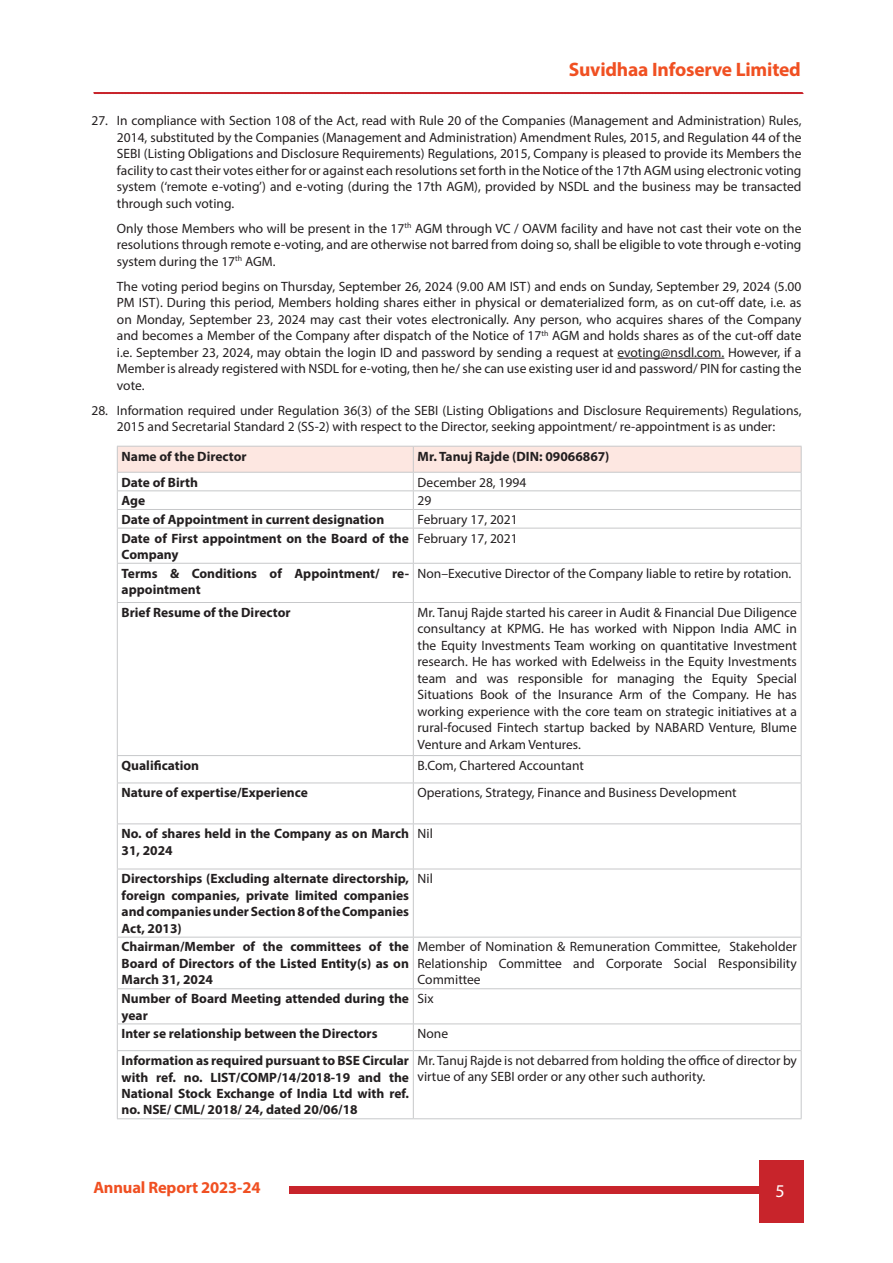
<style>
.page{position:relative;width:893px;height:1263px;background:#fff}
.page>*{position:absolute;margin:0;border:0;box-sizing:border-box;transform-origin:0 0}
.t1{font:700 19.5px "Myriad Pro";letter-spacing:-.01em;color:#f05022}
.t2{font:18px "Myriad Pro";color:#fff}
.t3{font:700 16.5px "Myriad Pro";letter-spacing:-.01em;color:#f05022}
.t4{font:13.5px/16.5px "Myriad Pro";color:#231f20;text-align:justify}
.t5{font:700 13.5px/16.5px "Myriad Pro";color:#231f20}
</style>
<div class="page">
<div style="left:760px;top:1160px;width:44px;height:62px;background:#c8242b"></div>
<div style="left:289px;top:1187px;width:471px;height:7px;background:#c8242b"></div>
<svg style="left:93px;top:92px;width:711px;height:2px"></svg>
<hr style="left:617px;top:358px;width:107px;height:1px;background:#231f20">
<hr style="left:117px;top:528px;width:296px;height:1px;background:#c7c8ca">
<hr style="left:413px;top:528px;width:388px;height:1px;background:#c7c8ca">
<hr style="left:413px;top:528px;width:1px;height:35px;background:#c7c8ca">
<hr style="left:801px;top:528px;width:1px;height:35px;background:#c7c8ca">
<hr style="left:117px;top:563px;width:296px;height:1px;background:#c7c8ca">
<hr style="left:413px;top:563px;width:388px;height:1px;background:#c7c8ca">
<hr style="left:413px;top:564px;width:1px;height:38px;background:#c7c8ca">
<hr style="left:801px;top:564px;width:1px;height:38px;background:#c7c8ca">
<hr style="left:117px;top:602px;width:296px;height:1px;background:#c7c8ca">
<hr style="left:413px;top:602px;width:388px;height:1px;background:#c7c8ca">
<hr style="left:413px;top:603px;width:1px;height:152px;background:#c7c8ca">
<hr style="left:801px;top:603px;width:1px;height:152px;background:#c7c8ca">
<hr style="left:117px;top:755px;width:296px;height:1px;background:#c7c8ca">
<hr style="left:413px;top:755px;width:388px;height:1px;background:#c7c8ca">
<svg style="left:413px;top:756px;width:1px;height:26px"></svg>
<svg style="left:801px;top:756px;width:1px;height:26px"></svg>
<hr style="left:117px;top:782px;width:296px;height:1px;background:#c7c8ca">
<hr style="left:413px;top:782px;width:388px;height:1px;background:#c7c8ca">
<hr style="left:413px;top:783px;width:1px;height:40px;background:#c7c8ca">
<hr style="left:801px;top:783px;width:1px;height:40px;background:#c7c8ca">
<hr style="left:117px;top:823px;width:296px;height:1px;background:#c7c8ca">
<hr style="left:413px;top:823px;width:388px;height:1px;background:#c7c8ca">
<hr style="left:413px;top:824px;width:1px;height:45px;background:#c7c8ca">
<hr style="left:801px;top:824px;width:1px;height:45px;background:#c7c8ca">
<hr style="left:117px;top:869px;width:296px;height:1px;background:#c7c8ca">
<hr style="left:413px;top:869px;width:388px;height:1px;background:#c7c8ca">
<hr style="left:413px;top:869px;width:1px;height:68px;background:#c7c8ca">
<hr style="left:801px;top:869px;width:1px;height:68px;background:#c7c8ca">
<hr style="left:117px;top:937px;width:296px;height:1px;background:#c7c8ca">
<hr style="left:413px;top:937px;width:388px;height:1px;background:#c7c8ca">
<hr style="left:413px;top:937px;width:1px;height:51px;background:#c7c8ca">
<hr style="left:801px;top:937px;width:1px;height:51px;background:#c7c8ca">
<hr style="left:117px;top:988px;width:296px;height:1px;background:#c7c8ca">
<hr style="left:413px;top:988px;width:388px;height:1px;background:#c7c8ca">
<hr style="left:413px;top:989px;width:1px;height:34px;background:#c7c8ca">
<hr style="left:801px;top:989px;width:1px;height:34px;background:#c7c8ca">
<hr style="left:117px;top:1023px;width:296px;height:1px;background:#c7c8ca">
<hr style="left:413px;top:1023px;width:388px;height:1px;background:#c7c8ca">
<svg style="left:413px;top:1024px;width:1px;height:26px"></svg>
<svg style="left:801px;top:1024px;width:1px;height:26px"></svg>
<hr style="left:117px;top:1050px;width:296px;height:1px;background:#c7c8ca">
<hr style="left:413px;top:1050px;width:388px;height:1px;background:#c7c8ca">
<hr style="left:413px;top:1051px;width:1px;height:67px;background:#c7c8ca">
<hr style="left:801px;top:1051px;width:1px;height:67px;background:#c7c8ca">
<hr style="left:117px;top:1118px;width:296px;height:1px;background:#c7c8ca">
<hr style="left:413px;top:1118px;width:388px;height:1px;background:#c7c8ca">
<svg style="left:117px;top:446px;width:685px;height:82px"></svg>
<hr style="left:117px;top:528px;width:1px;height:35px;background:#c7c8ca">
<hr style="left:117px;top:564px;width:1px;height:38px;background:#c7c8ca">
<hr style="left:117px;top:603px;width:1px;height:152px;background:#c7c8ca">
<svg style="left:117px;top:756px;width:1px;height:26px"></svg>
<hr style="left:117px;top:783px;width:1px;height:40px;background:#c7c8ca">
<hr style="left:117px;top:824px;width:1px;height:45px;background:#c7c8ca">
<hr style="left:117px;top:869px;width:1px;height:68px;background:#c7c8ca">
<hr style="left:117px;top:937px;width:1px;height:51px;background:#c7c8ca">
<hr style="left:117px;top:989px;width:1px;height:34px;background:#c7c8ca">
<svg style="left:117px;top:1024px;width:1px;height:26px"></svg>
<hr style="left:117px;top:1051px;width:1px;height:67px;background:#c7c8ca">
<h1 class="t1" style="left:569px;top:57px;width:234px">Suvidhaa Infoserve Limited</h1>
<p class="t4" style="left:117px;top:112px;width:686px;text-indent:-26px">27. In compliance with Section 108 of the Act, read with Rule 20 of the Companies (Management and Administration) Rules, 2014, substituted by the Companies (Management and Administration) Amendment Rules, 2015, and Regulation 44 of the SEBI (Listing Obligations and Disclosure Requirements) Regulations, 2015, Company is pleased to provide its Members the facility to cast their votes either for or against each resolutions set forth in the Notice of the 17th AGM using electronic voting system (‘remote e-voting’) and e-voting (during the 17th AGM), provided by NSDL and the business may be transacted through such voting.</p>
<p class="t4" style="left:117px;top:220px;width:686px">Only those Members who will be present in the 17<sup>th</sup> AGM through VC / OAVM facility and have not cast their vote on the resolutions through remote e-voting, and are otherwise not barred from doing so, shall be eligible to vote through e-voting system during the 17<sup>th</sup> AGM.</p>
<p class="t4" style="left:117px;top:278px;width:686px">The voting period begins on Thursday, September 26, 2024 (9.00 AM IST) and ends on Sunday, September 29, 2024 (5.00<br>PM IST). During this period, Members holding shares either in physical or dematerialized form, as on cut-off date, i.e. as on Monday, September 23, 2024 may cast their votes electronically. Any person, who acquires shares of the Company and becomes a Member of the Company after dispatch of the Notice of 17<sup>th</sup> AGM and holds shares as of the cut-off date i.e. September 23, 2024, may obtain the login ID and password by sending a request at evoting@nsdl.com. However, if a Member is already registered with NSDL for e-voting, then he/ she can use existing user id and password/ PIN for casting the vote.</p>
<p class="t4" style="left:91px;top:402px;width:712px;text-align:center">28. Information required under Regulation 36(3) of the SEBI (Listing Obligations and Disclosure Requirements) Regulations,<br>2015 and Secretarial Standard 2 (SS-2) with respect to the Director, seeking appointment/ re-appointment is as under:</p>
<p class="t5" style="left:122px;top:447px;width:127px">Name of the Director</p>
<p class="t5" style="left:418px;top:447px;width:193px">Mr. Tanuj Rajde (DIN: 09066867)</p>
<p class="t5" style="left:122px;top:473px;width:78px">Date of Birth</p>
<p class="t4" style="left:418px;top:474px;width:110px">December 28, 1994</p>
<p class="t5" style="left:122px;top:492px;width:25px">Age</p>
<p class="t4" style="left:418px;top:492px;width:15px">29</p>
<p class="t5" style="left:122px;top:511px;width:264px">Date of Appointment in current designation</p>
<p class="t4" style="left:418px;top:511px;width:102px">February 17, 2021</p>
<p class="t5" style="left:122px;top:529px;width:289px">Date of First appointment on the Board of the<br>Company</p>
<p class="t4" style="left:418px;top:529px;width:102px">February 17, 2021</p>
<p class="t5" style="left:122px;top:564px;width:289px">Terms &amp; Conditions of Appointment/ re&shy;appointment</p>
<p class="t4" style="left:418px;top:565px;width:375px">Non–Executive Director of the Company liable to retire by rotation.</p>
<p class="t5" style="left:122px;top:604px;width:171px">Brief Resume of the Director</p>
<p class="t4" style="left:418px;top:604px;width:381px">Mr. Tanuj Rajde started his career in Audit &amp; Financial Due Diligence consultancy at KPMG. He has worked with Nippon India AMC in the Equity Investments Team working on quantitative Investment research. He has worked with Edelweiss in the Equity Investments team and was responsible for managing the Equity Special Situations Book of the Insurance Arm of the Company. He has working experience with the core team on strategic initiatives at a rural-focused Fintech startup backed by NABARD Venture, Blume Venture and Arkam Ventures.</p>
<p class="t5" style="left:122px;top:757px;width:79px">Qualification</p>
<p class="t4" style="left:418px;top:757px;width:168px">B.Com, Chartered Accountant</p>
<p class="t5" style="left:122px;top:784px;width:188px">Nature of expertise/Experience</p>
<p class="t4" style="left:418px;top:784px;width:321px">Operations, Strategy, Finance and Business Development</p>
<p class="t5" style="left:122px;top:825px;width:289px">No. of shares held in the Company as on March<br>31, 2024</p>
<p class="t4" style="left:418px;top:825px;width:17px">Nil</p>
<p class="t5" style="left:122px;top:870px;width:289px;text-align:justify">Directorships (Excluding alternate directorship, foreign companies, private limited companies and companies under Section 8 of the Companies Act, 2013)</p>
<p class="t4" style="left:418px;top:870px;width:17px">Nil</p>
<p class="t5" style="left:122px;top:938px;width:289px;text-align:justify">Chairman/Member of the committees of the Board of Directors of the Listed Entity(s) as on March 31, 2024</p>
<p class="t4" style="left:418px;top:938px;width:381px">Member of Nomination &amp; Remuneration Committee, Stakeholder Relationship Committee and Corporate Social Responsibility Committee</p>
<p class="t5" style="left:122px;top:990px;width:289px">Number of Board Meeting attended during the year</p>
<p class="t4" style="left:418px;top:990px;width:18px">Six</p>
<p class="t5" style="left:122px;top:1025px;width:257px">Inter se relationship between the Directors</p>
<p class="t4" style="left:418px;top:1025px;width:32px">None</p>
<p class="t5" style="left:122px;top:1052px;width:289px;text-align:justify">Information as required pursuant to BSE Circular with ref. no. LIST/COMP/14/2018-19 and the National Stock Exchange of India Ltd with ref. no. NSE/ CML/ 2018/ 24, dated 20/06/18</p>
<p class="t4" style="left:418px;top:1052px;width:381px">Mr. Tanuj Rajde is not debarred from holding the office of director by virtue of any SEBI order or any other such authority.</p>
<p class="t3" style="left:93px;top:1177px;width:169px">Annual Report 2023-24</p>
<h2 class="t2" style="left:776px;top:1180px;width:11px">5</h2>
</div>
